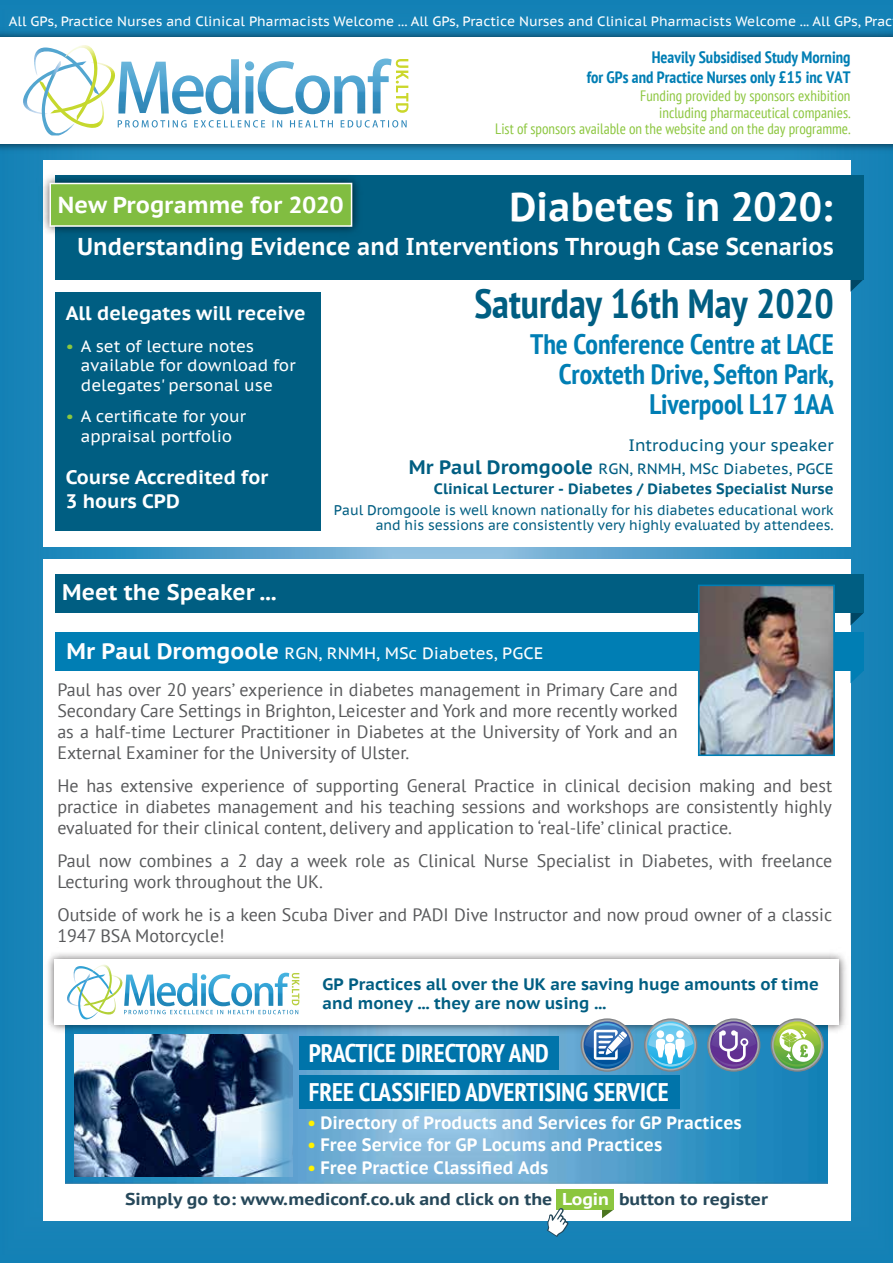
<style>
.page{position:relative;width:893px;height:1263px;background:#fff}
.page>*{position:absolute;margin:0;border:0;box-sizing:border-box;transform-origin:0 0}
.t1{font:700 condensed 40.65px "PT Sans";color:#005e82}
.t2{font:700 40.5px "PT Sans Caption";color:#fff;scale:.94 1}
.t3{font:700 condensed 28.2px/30px "PT Sans";color:#007eb4;text-align:right}
.t4{font:700 condensed 25.5px/39.3px "PT Sans";color:#fff}
.t5{font:700 24.3px "PT Sans Caption";color:#fff;scale:.94 1}
.t6{font:700 23.1px "PT Sans Caption";color:#fff}
.t7{font:700 22.5px "PT Sans Caption";color:#fff}
.t8{font:700 19.5px/24px "PT Sans Caption";color:#fff}
.t9{font:18px/21px "PT Sans";color:#58595b;text-align:justify}
.t10{font:700 18px "PT Sans Caption";color:#fff;scale:.95 1}
.t11{font:700 17.1px "PT Sans";color:#26485a;scale:1.16 1}
.t12{font:700 16.65px/20px "PT Sans Caption";color:#005e82}
.t13{font:16.5px/19.5px "PT Sans Caption";color:#fff}
.t14{font:700 condensed 16.5px/19.8px "PT Sans";color:#007eb4;text-align:right}
.t15{font:16.5px "PT Sans Caption";color:#005e82}
.t16{font:condensed 15px/16.5px "PT Sans";color:#8cc63f;text-align:right}
.t17{font:700 15px/19.5px "PT Sans Caption";color:#005e82;text-align:right}
.t18{font:14.1px/15px "PT Sans Caption";letter-spacing:-.005em;color:#005e82;text-align:right;scale:.96 1}
.t19{font:13.5px "PT Sans Caption";color:#fff}
.s1{color:#8cc63f}
.s2{font-size:19.5px}
.s3{font-weight:400}
.s4{font-weight:700;font-size:22.5px}
.s5{color:#fff200}
.s6{color:#fff}
</style>
<div class="page">
<img style="left:0;top:0;width:893px;height:1263px">
<img style="left:0;top:26px;width:893px;height:129px">
<div style="left:0;top:37px;width:893px;height:107px;background:#fff"></div>
<img style="left:99px;top:63px;width:16px;height:29px">
<img style="left:41px;top:80px;width:65px;height:48px">
<img style="left:23px;top:82px;width:19px;height:33px">
<img style="left:42px;top:95px;width:32px;height:40px">
<img style="left:34px;top:48px;width:31px;height:47px">
<img style="left:65px;top:45px;width:34px;height:76px">
<img style="left:118px;top:59px;width:274px;height:55px">
<img style="left:118px;top:120px;width:243px;height:8px">
<img style="left:365px;top:120px;width:42px;height:8px">
<img style="left:396px;top:59px;width:12px;height:54px">
<div style="left:43px;top:559px;width:807px;height:661px;background:#fff"></div>
<svg style="left:850px;top:613px;width:14px;height:12px"></svg>
<div style="left:55px;top:574px;width:809px;height:39px;background:#005e82"></div>
<svg style="left:850px;top:670px;width:14px;height:13px"></svg>
<div style="left:55px;top:632px;width:809px;height:38px;background:#007eb4"></div>
<div style="left:43px;top:160px;width:807px;height:386px;background:#fff"></div>
<svg style="left:850px;top:279px;width:14px;height:13px"></svg>
<div style="left:55px;top:175px;width:809px;height:104px;background:#005e82"></div>
<div style="left:55px;top:292px;width:266px;height:239px;background:#005e82"></div>
<img style="left:701px;top:588px;width:131px;height:165px">
<div style="left:698px;top:585px;width:137px;height:171px;border:2px solid #007eb4"></div>
<img style="left:66px;top:1037px;width:762px;height:146px">
<div style="left:556px;top:1190px;width:57px;height:20px;background:#8cc63f"></div>
<svg style="left:602px;top:1210px;width:11px;height:8px"></svg>
<svg style="left:547px;top:1208px;width:22px;height:29px"></svg>
<img style="left:42px;top:947px;width:809px;height:90px">
<div style="left:54px;top:959px;width:785px;height:65px;background:#fff"></div>
<img style="left:117px;top:976px;width:6px;height:13px">
<img style="left:98px;top:986px;width:22px;height:29px">
<img style="left:67px;top:991px;width:6px;height:14px">
<img style="left:73px;top:995px;width:25px;height:31px">
<img style="left:70px;top:966px;width:22px;height:29px">
<img style="left:92px;top:964px;width:25px;height:46px">
<img style="left:124px;top:973px;width:165px;height:33px">
<img style="left:124px;top:1010px;width:147px;height:4px">
<img style="left:273px;top:1010px;width:25px;height:4px">
<img style="left:292px;top:973px;width:7px;height:32px">
<img style="left:75px;top:1034px;width:217px;height:142px">
<svg style="left:645px;top:1019px;width:52px;height:52px"></svg>
<div style="left:644px;top:1018px;width:53px;height:54px;border:1px solid #808285;border-radius:50%"></div>
<svg style="left:647px;top:1021px;width:47px;height:48px"></svg>
<svg style="left:648px;top:1024px;width:45px;height:25px"></svg>
<svg style="left:650px;top:1023px;width:42px;height:44px"></svg>
<div style="left:666px;top:1034px;width:8px;height:8px;background:#fff;border-radius:50%"></div>
<svg style="left:708px;top:1019px;width:52px;height:52px"></svg>
<div style="left:707px;top:1018px;width:53px;height:54px;border:1px solid #808285;border-radius:50%"></div>
<svg style="left:710px;top:1021px;width:47px;height:48px"></svg>
<svg style="left:711px;top:1024px;width:45px;height:25px"></svg>
<svg style="left:713px;top:1062px;width:42px;height:5px"></svg>
<svg style="left:713px;top:1023px;width:42px;height:39px;background:#8569ac"></svg>
<svg style="left:771px;top:1019px;width:52px;height:52px"></svg>
<div style="left:771px;top:1018px;width:53px;height:54px;border:1px solid #808285;border-radius:50%"></div>
<svg style="left:774px;top:1021px;width:47px;height:48px"></svg>
<svg style="left:775px;top:1024px;width:45px;height:25px"></svg>
<svg style="left:776px;top:1062px;width:42px;height:5px"></svg>
<svg style="left:776px;top:1023px;width:42px;height:39px"></svg>
<svg style="left:581px;top:1019px;width:52px;height:52px"></svg>
<div style="left:581px;top:1018px;width:53px;height:54px;border:1px solid #808285;border-radius:50%"></div>
<svg style="left:584px;top:1021px;width:47px;height:48px"></svg>
<svg style="left:585px;top:1024px;width:45px;height:25px"></svg>
<svg style="left:586px;top:1060px;width:42px;height:7px"></svg>
<svg style="left:586px;top:1023px;width:42px;height:37px"></svg>
<div style="left:299px;top:1036px;width:260px;height:33px;background:#0074aa"></div>
<div style="left:299px;top:1075px;width:380px;height:33px;background:#0074aa"></div>
<img style="left:37px;top:170px;width:321px;height:70px">
<div style="left:49px;top:183px;width:303px;height:44px;background:#81bd41;border:2px solid #fff"></div>
<p class="t19" style="left:9px;top:12px;width:885px">All GPs, Practice Nurses and Clinical Pharmacists Welcome ... All GPs, Practice Nurses and Clinical Pharmacists Welcome ... All GPs, Prac</p>
<p class="t14" style="left:587px;top:47px;width:265px">Heavily Subsidised Study Morning<br>for GPs and Practice Nurses only £15 inc VAT</p>
<p class="t16" style="left:495px;top:87px;width:357px">Funding provided by sponsors exhibition<br>including pharmaceutical companies.<br>List of sponsors available on the website and on the day programme.</p>
<h2 class="t2" style="left:509px;top:180px;width:347px">Diabetes in 2020:</h2>
<h3 class="t5" style="left:78px;top:231px;width:806px">Understanding Evidence and Interventions Through Case Scenarios</h3>
<p class="t6" style="left:58px;top:190px;width:287px">New Programme for 2020</p>
<p class="t8" style="left:66px;top:301px;width:241px">All delegates will receive</p>
<p class="t13" style="left:81px;top:336px;width:216px;text-indent:-15px"><span class="s1">•</span> A set of lecture notes available for download for delegates' personal use</p>
<p class="t13" style="left:66px;top:406px;width:182px;text-align:center"><span class="s1">•</span> A certificate for your appraisal portfolio</p>
<p class="t8" style="left:66px;top:465px;width:204px">Course Accredited for<br>3 hours CPD</p>
<h1 class="t1" style="left:474px;top:277px;width:361px">Saturday 16th May 2020</h1>
<h3 class="t3" style="left:530px;top:329px;width:305px">The Conference Centre at LACE<br>Croxteth Drive, Sefton Park,<br>Liverpool L17 1AA</h3>
<p class="t15" style="left:628px;top:435px;width:207px">Introducing your speaker</p>
<p class="t17" style="left:409px;top:459px;width:426px"><span class="s2">Mr Paul Dromgoole</span> <span class="s3">RGN, RNMH, MSc Diabetes, PGCE<br></span>Clinical Lecturer - Diabetes / Diabetes Specialist Nurse</p>
<p class="t18" style="left:334px;top:502px;width:522px">Paul Dromgoole is well known nationally for his diabetes educational work and his sessions are consistently very highly evaluated by attendees.</p>
<p class="t7" style="left:62px;top:577px;width:216px">Meet the Speaker ...</p>
<p class="t13" style="left:67px;top:643px;width:478px"><span class="s4">Mr Paul Dromgoole</span> RGN, RNMH, MSc Diabetes, PGCE</p>
<p class="t9" style="left:57px;top:678px;width:622px">Paul has over 20 years’ experience in diabetes management in Primary Care and Secondary Care Settings in Brighton, Leicester and York and more recently worked as a half-time Lecturer Practitioner in Diabetes at the University of York and an External Examiner for the University of Ulster.</p>
<p class="t9" style="left:57px;top:774px;width:776px">He has extensive experience of supporting General Practice in clinical decision making and best practice in diabetes management and his teaching sessions and workshops are consistently highly evaluated for their clinical content, delivery and application to ‘real-life’ clinical practice.</p>
<p class="t9" style="left:57px;top:849px;width:776px">Paul now combines a 2 day a week role as Clinical Nurse Specialist in Diabetes, with freelance<br>Lecturing work throughout the UK.</p>
<p class="t9" style="left:57px;top:903px;width:776px">Outside of work he is a keen Scuba Diver and PADI Dive Instructor and now proud owner of a classic<br>1947 BSA Motorcycle!</p>
<p class="t12" style="left:323px;top:973px;width:498px">GP Practices all over the UK are saving huge amounts of time and money ... they are now using ...</p>
<h3 class="t4" style="left:309px;top:1032px;width:362px">PRACTICE DIRECTORY AND<br>FREE CLASSIFIED ADVERTISING SERVICE</h3>
<p class="t10" style="left:307px;top:1110px;width:459px"><span class="s5">•</span> Directory of Products and Services for GP Practices</p>
<p class="t10" style="left:307px;top:1133px;width:375px"><span class="s5">•</span> Free Service for GP Locums and Practices</p>
<p class="t10" style="left:307px;top:1155px;width:255px"><span class="s5">•</span> Free Practice Classified Ads</p>
<p class="t11" style="left:125px;top:1188px;width:556px">Simply go to: www.mediconf.co.uk and click on the <span class="s6">Login</span> button to register</p>
</div>
